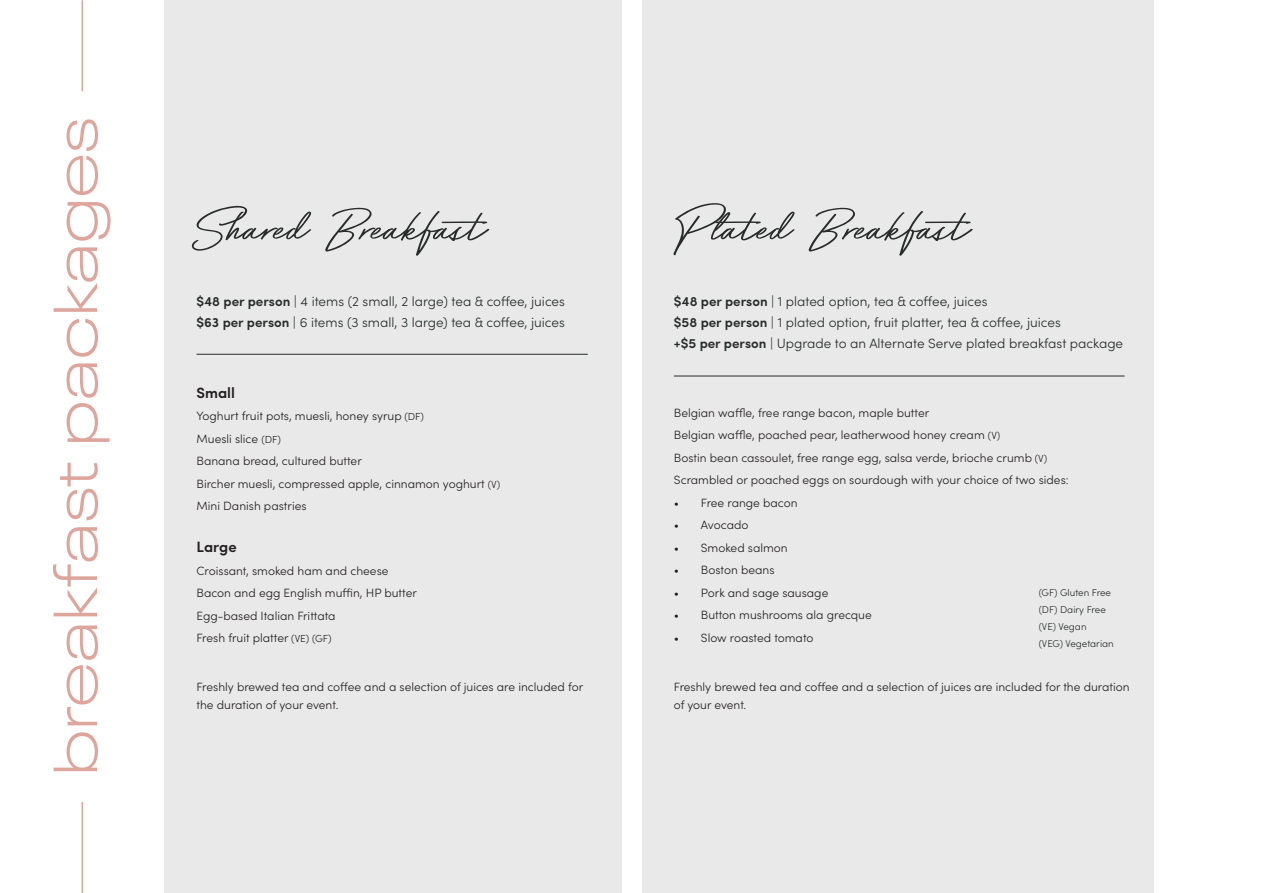
<style>
.page{position:relative;width:1263px;height:893px;background:#fff}
.page>*{position:absolute;margin:0;border:0;box-sizing:border-box;transform-origin:0 0}
.t1{font:300 expanded 61.5px "Neue Plak";color:#dea59d}
.t2{font:60px "Bayshore";color:#282b2a}
.t3{font:600 15px "Sofia Pro";color:#231f20}
.t4{font:300 13.5px/21.3px "Sofia Pro";color:#282b2a}
.t5{font:300 12px/22.5px "Sofia Pro";color:#231f20}
.t6{font:300 9.9px/16.8px "Sofia Pro";color:#282b2a}
.s1{font-weight:600}
.s2{font-size:10.2px}
</style>
<div class="page">
<hr style="left:82px;top:0;width:1px;height:91px;background:#dea59d">
<hr style="left:82px;top:802px;width:1px;height:91px;background:#dea59d">
<div style="left:164px;top:0;width:458px;height:893px;background:#e9e9e9"></div>
<hr style="left:197px;top:354px;width:391px;height:1px;background:#282b2a">
<div style="left:642px;top:0;width:512px;height:893px;background:#e9e9e9"></div>
<hr style="left:674px;top:376px;width:450px;height:1px;background:#282b2a">
<h1 class="t1" style="left:27px;top:776px;width:660px;rotate:-90deg">breakfast packages</h1>
<h2 class="t2" style="left:197px;top:183px;width:323px">Shared Breakfast</h2>
<p class="t4" style="left:197px;top:289px;width:370px"><span class="s1">$48 per person</span> | 4 items (2 small, 2 large) tea &amp; coffee, juices <span class="s1">$63 per person</span> | 6 items (3 small, 3 large) tea &amp; coffee, juices</p>
<p class="t3" style="left:197px;top:381px;width:40px">Small</p>
<p class="t5" style="left:197px;top:404px;width:305px">Yoghurt fruit pots, muesli, honey syrup <span class="s2">(DF)<br></span>Muesli slice <span class="s2">(DF)<br></span>Banana bread, cultured butter<br>Bircher muesli, compressed apple, cinnamon yoghurt <span class="s2">(V)<br></span>Mini Danish pastries</p>
<p class="t3" style="left:197px;top:536px;width:42px">Large</p>
<p class="t5" style="left:197px;top:559px;width:222px">Croissant, smoked ham and cheese<br>Bacon and egg English muffin, HP butter<br>Egg-based Italian Frittata<br>Fresh fruit platter <span class="s2">(VE) (GF)</span></p>
<p class="t5" style="left:197px;top:677px;width:388px;line-height:18px">Freshly brewed tea and coffee and a selection of juices are included for the duration of your event.</p>
<h2 class="t2" style="left:674px;top:183px;width:329px">Plated Breakfast</h2>
<p class="t4" style="left:674px;top:289px;width:451px"><span class="s1">$48 per person</span> | 1 plated option, tea &amp; coffee, juices<br><span class="s1">$58 per person</span> | 1 plated option, fruit platter, tea &amp; coffee, juices<br><span class="s1">+$5 per person</span> | Upgrade to an Alternate Serve plated breakfast package</p>
<p class="t5" style="left:674px;top:401px;width:396px">Belgian waffle, free range bacon, maple butter<br>Belgian waffle, poached pear, leatherwood honey cream <span class="s2">(V)<br></span>Bostin bean cassoulet, free range egg, salsa verde, brioche crumb <span class="s2">(V)<br></span>Scrambled or poached eggs on sourdough with your choice of two sides:</p>
<p class="t5" style="left:674px;top:491px;width:125px">• Free range bacon</p>
<p class="t5" style="left:674px;top:513px;width:76px">• Avocado</p>
<p class="t5" style="left:674px;top:536px;width:115px">• Smoked salmon</p>
<p class="t5" style="left:674px;top:558px;width:102px">• Boston beans</p>
<p class="t5" style="left:674px;top:581px;width:156px">• Pork and sage sausage</p>
<p class="t5" style="left:674px;top:603px;width:199px">• Button mushrooms ala grecque</p>
<p class="t5" style="left:674px;top:626px;width:141px">• Slow roasted tomato</p>
<p class="t6" style="left:1039px;top:584px;width:77px">(GF) Gluten Free (DF) Dairy Free (VE) Vegan<br>(VEG) Vegetarian</p>
<p class="t5" style="left:674px;top:677px;width:457px;line-height:18px">Freshly brewed tea and coffee and a selection of juices are included for the duration of your event.</p>
</div>
